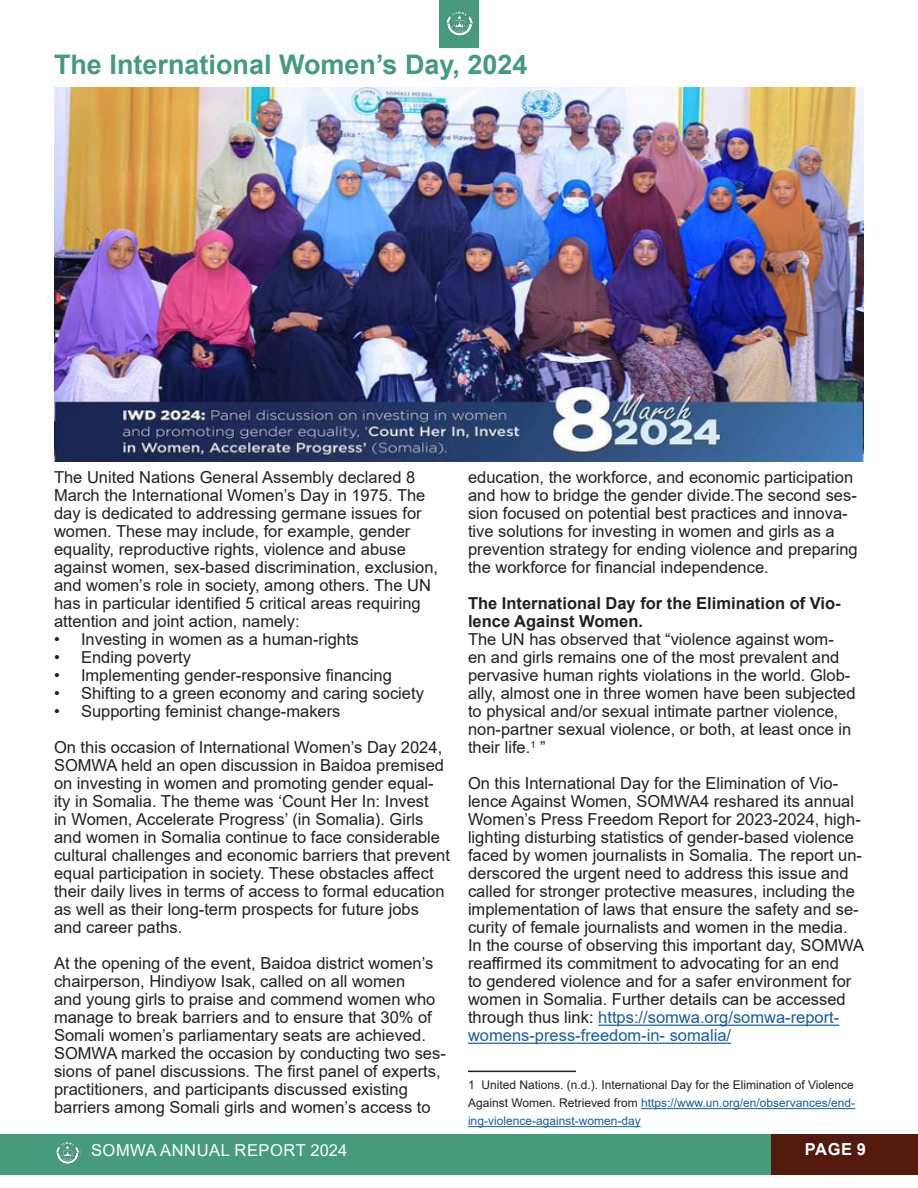
<style>
.page{position:relative;width:918px;height:1188px;background:#fff}
.page>*{position:absolute;margin:0;border:0;box-sizing:border-box;transform-origin:0 0}
.Heading{font:700 27px "Arial";color:#459b7b}
.t1{font:16.5px/18px "Arial";color:#231f20}
.t2{font:700 16.5px/18px "Arial";color:#231f20}
.t3{font:16.5px "Arial";letter-spacing:.035em;color:#fff}
.t4{font:700 16.5px "Arial";color:#fff}
.t5{font:12px/18px "Arial";color:#231f20;text-align:justify}
.s1{color:#175d9e}
</style>
<div class="page">
<div style="left:0;top:1134px;width:771px;height:40px;background:#459b7b"></div>
<div style="left:771px;top:1134px;width:147px;height:40px;background:#53190d"></div>
<div style="left:439px;top:0;width:40px;height:47px;background:#459b7b"></div>
<img style="left:445px;top:8px;width:29px;height:29px;border-radius:15px">
<img style="left:55px;top:1139px;width:26px;height:26px;border-radius:13px">
<img style="left:54px;top:88px;width:810px;height:373px">
<hr style="left:598px;top:1025px;width:241px;height:1px;background:#175d9e">
<hr style="left:468px;top:1043px;width:263px;height:1px;background:#175d9e">
<hr style="left:468px;top:1071px;width:108px;height:1px;background:#231f20">
<hr style="left:641px;top:1108px;width:214px;height:1px;background:#175d9e">
<hr style="left:468px;top:1126px;width:173px;height:1px;background:#175d9e">
<p class="Heading" style="left:54px;top:45px;width:475px">The International Women’s Day, 2024</p>
<p class="t1" style="left:54px;top:469px;width:386px">The United Nations General Assembly declared 8<br>March the International Women’s Day in 1975. The day is dedicated to addressing germane issues for women. These may include, for example, gender equality, reproductive rights, violence and abuse against women, sex-based discrimination, exclusion, and women’s role in society, among others. The UN has in particular identified 5 critical areas requiring attention and joint action, namely:</p>
<p class="t1" style="left:54px;top:631px;width:306px">• Investing in women as a human-rights</p>
<p class="t1" style="left:54px;top:649px;width:139px">• Ending poverty</p>
<p class="t1" style="left:54px;top:667px;width:339px">• Implementing gender-responsive financing</p>
<p class="t1" style="left:54px;top:685px;width:372px">• Shifting to a green economy and caring society</p>
<p class="t1" style="left:54px;top:703px;width:288px">• Supporting feminist change-makers</p>
<p class="t1" style="left:54px;top:739px;width:397px">On this occasion of International Women’s Day 2024, SOMWA held an open discussion in Baidoa premised on investing in women and promoting gender equal&shy;ity in Somalia. The theme was ‘Count Her In: Invest<br>in Women, Accelerate Progress’ (in Somalia). Girls and women in Somalia continue to face considerable cultural challenges and economic barriers that prevent equal participation in society. These obstacles affect their daily lives in terms of access to formal education as well as their long-term prospects for future jobs and career paths.</p>
<p class="t1" style="left:54px;top:955px;width:393px">At the opening of the event, Baidoa district women’s chairperson, Hindiyow Isak, called on all women<br>and young girls to praise and commend women who manage to break barriers and to ensure that 30% of Somali women’s parliamentary seats are achieved.<br>SOMWA marked the occasion by conducting two ses&shy;sions of panel discussions. The first panel of experts, practitioners, and participants discussed existing barriers among Somali girls and women’s access to</p>
<p class="t1" style="left:468px;top:469px;width:391px">education, the workforce, and economic participation and how to bridge the gender divide.The second ses&shy;sion focused on potential best practices and innova&shy;tive solutions for investing in women and girls as a prevention strategy for ending violence and preparing the workforce for financial independence.</p>
<p class="t2" style="left:468px;top:595px;width:374px">The International Day for the Elimination of Vio&shy;lence Against Women.</p>
<p class="t1" style="left:468px;top:631px;width:389px">The UN has observed that “violence against wom&shy;en and girls remains one of the most prevalent and pervasive human rights violations in the world. Glob&shy;ally, almost one in three women have been subjected to physical and/or sexual intimate partner violence, non-partner sexual violence, or both, at least once in their life.<sup>1</sup> ”</p>
<p class="t1" style="left:468px;top:775px;width:398px">On this International Day for the Elimination of Vio&shy;lence Against Women, SOMWA4 reshared its annual Women’s Press Freedom Report for 2023-2024, high&shy;lighting disturbing statistics of gender-based violence faced by women journalists in Somalia. The report un&shy;derscored the urgent need to address this issue and called for stronger protective measures, including the implementation of laws that ensure the safety and se&shy;curity of female journalists and women in the media.<br>In the course of observing this important day, SOMWA reaffirmed its commitment to advocating for an end<br>to gendered violence and for a safer environment for women in Somalia. Further details can be accessed through thus link: <span class="s1">https://somwa.org/somwa-report&shy;womens-press-freedom-in- somalia/</span></p>
<p class="t5" style="left:468px;top:1076px;width:389px">1 United Nations. (n.d.). International Day for the Elimination of Violence Against Women. Retrieved from <span class="s1">https://www.un.org/en/observances/end&shy;ing-violence-against-women-day</span></p>
<p class="t3" style="left:91px;top:1139px;width:258px">SOMWA ANNUAL REPORT 2024</p>
<p class="t4" style="left:805px;top:1138px;width:63px">PAGE 9</p>
</div>
